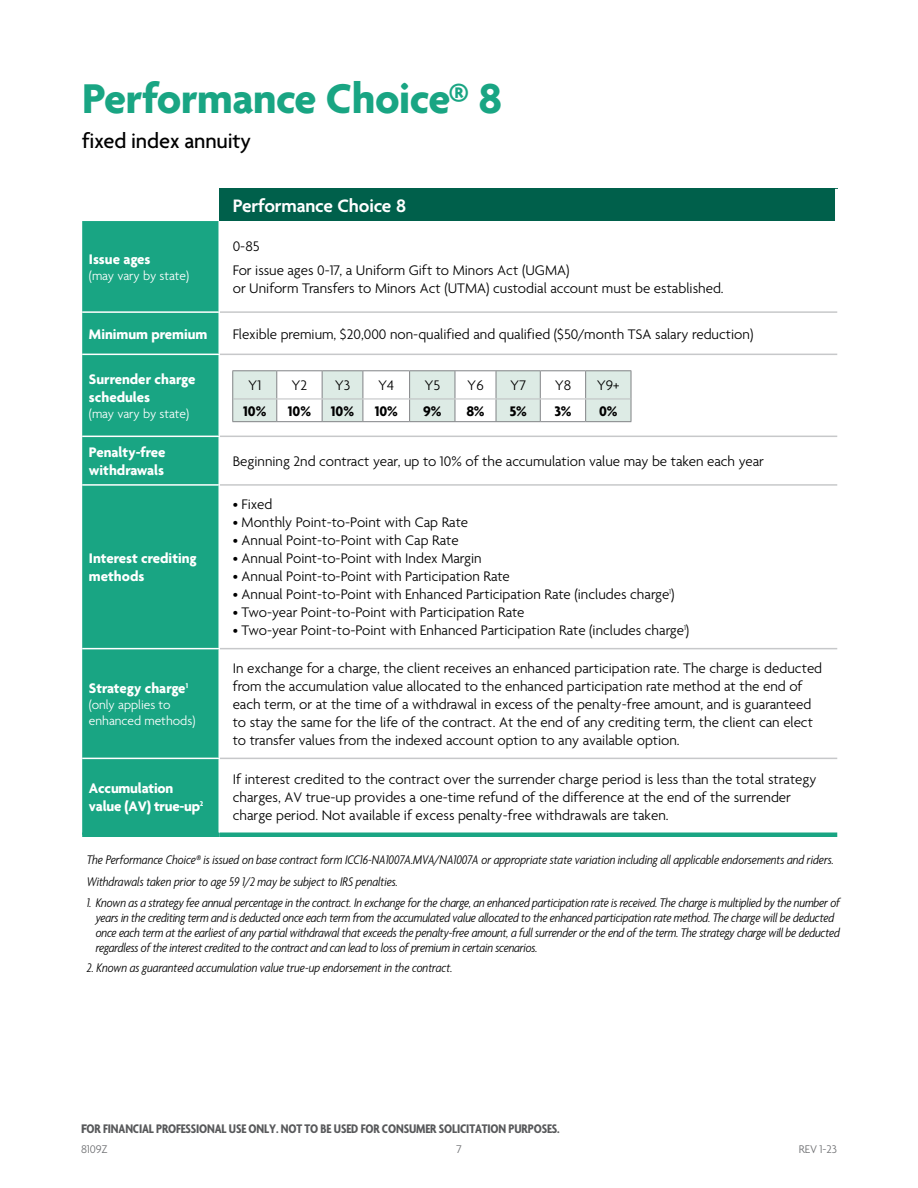
<style>
.page{position:relative;width:918px;height:1188px;background:#fff}
.page>*{position:absolute;margin:0;border:0;box-sizing:border-box;transform-origin:0 0}
.t1{font:700 45px "Agenda";letter-spacing:-.01em;color:#19a583}
.t2{font:500 22.5px "Agenda";letter-spacing:-.01em;color:#000}
.t3{font:600 19.5px "Agenda";letter-spacing:-.01em;color:#fff}
.t4{font:300 15px/18px "Agenda";color:#000}
.t5{font:700 15px/18px "Agenda";color:#fff}
.t6{font:700 15px "Agenda";color:#000}
.t7{font:italic 300 condensed 13.5px/15px "Agenda";letter-spacing:-.01em;color:#000}
.t8{font:700 condensed 13.5px "Agenda";letter-spacing:-.01em;color:#58595b}
.t9{font:300 13.5px/16.2px "Agenda";color:#fff}
.t10{font:300 12px "Agenda";letter-spacing:-.01em;color:#6d6e71}
.s1{font-stretch:normal}
</style>
<div class="page">
<div style="left:219px;top:189px;width:618px;height:32px;background:#00604b"></div>
<div style="left:82px;top:221px;width:136px;height:611px;background:#19a583"></div>
<svg style="left:220px;top:353px;width:617px;height:405px"></svg>
<hr style="left:82px;top:311px;width:138px;height:2px;background:#fff">
<hr style="left:82px;top:354px;width:138px;height:1px;background:#fff">
<hr style="left:82px;top:436px;width:138px;height:1px;background:#fff">
<hr style="left:82px;top:484px;width:138px;height:2px;background:#fff">
<hr style="left:82px;top:648px;width:138px;height:1px;background:#fff">
<hr style="left:82px;top:758px;width:138px;height:1px;background:#fff">
<div style="left:82px;top:832px;width:137px;height:5px;background:#19a583"></div>
<div style="left:219px;top:832px;width:618px;height:5px;background:#19a583"></div>
<div style="left:835px;top:189px;width:5px;height:32px;background:#fff"></div>
<hr style="left:220px;top:311px;width:617px;height:2px;background:#c7c8ca">
<hr style="left:220px;top:354px;width:617px;height:1px;background:#c7c8ca">
<hr style="left:220px;top:436px;width:617px;height:1px;background:#c7c8ca">
<hr style="left:220px;top:484px;width:617px;height:2px;background:#c7c8ca">
<hr style="left:220px;top:648px;width:617px;height:1px;background:#c7c8ca">
<hr style="left:220px;top:758px;width:617px;height:1px;background:#c7c8ca">
<hr style="left:232px;top:370px;width:45px;height:1px;background:#808285">
<hr style="left:277px;top:370px;width:45px;height:1px;background:#808285">
<hr style="left:322px;top:370px;width:41px;height:1px;background:#808285">
<hr style="left:363px;top:370px;width:47px;height:1px;background:#808285">
<hr style="left:410px;top:370px;width:45px;height:1px;background:#808285">
<hr style="left:455px;top:370px;width:41px;height:1px;background:#808285">
<hr style="left:496px;top:370px;width:44px;height:1px;background:#808285">
<hr style="left:540px;top:370px;width:46px;height:1px;background:#808285">
<hr style="left:586px;top:370px;width:45px;height:1px;background:#808285">
<svg style="left:232px;top:371px;width:400px;height:51px"></svg>
<hr style="left:232px;top:421px;width:45px;height:1px;background:#808285">
<hr style="left:277px;top:421px;width:45px;height:1px;background:#808285">
<hr style="left:322px;top:421px;width:41px;height:1px;background:#808285">
<hr style="left:363px;top:421px;width:47px;height:1px;background:#808285">
<hr style="left:410px;top:421px;width:45px;height:1px;background:#808285">
<hr style="left:455px;top:421px;width:41px;height:1px;background:#808285">
<hr style="left:496px;top:421px;width:44px;height:1px;background:#808285">
<hr style="left:540px;top:421px;width:46px;height:1px;background:#808285">
<hr style="left:586px;top:421px;width:45px;height:1px;background:#808285">
<hr style="left:233px;top:399px;width:44px;height:1px;background:#bcbec0">
<hr style="left:277px;top:399px;width:45px;height:1px;background:#bcbec0">
<hr style="left:322px;top:399px;width:41px;height:1px;background:#bcbec0">
<hr style="left:363px;top:399px;width:47px;height:1px;background:#bcbec0">
<hr style="left:410px;top:399px;width:45px;height:1px;background:#bcbec0">
<hr style="left:455px;top:399px;width:41px;height:1px;background:#bcbec0">
<hr style="left:496px;top:399px;width:44px;height:1px;background:#bcbec0">
<hr style="left:540px;top:399px;width:46px;height:1px;background:#bcbec0">
<hr style="left:586px;top:399px;width:45px;height:1px;background:#bcbec0">
<h1 class="t1" style="left:82px;top:74px;width:422px">Performance Choice® 8</h1>
<h2 class="t2" style="left:82px;top:129px;width:170px">fixed index annuity</h2>
<p class="t5" style="left:89px;top:251px;width:63px">Issue ages</p>
<p class="t9" style="left:89px;top:268px;width:102px">(may vary by state)</p>
<h3 class="t3" style="left:233px;top:195px;width:175px">Performance Choice 8</h3>
<p class="t4" style="left:233px;top:234px;width:338px;line-height:24.8px">0-85<br>For issue ages 0-17, a Uniform Gift to Minors Act (UGMA)</p>
<p class="t4" style="left:233px;top:280px;width:493px">or Uniform Transfers to Minors Act (UTMA) custodial account must be established.</p>
<p class="t5" style="left:89px;top:326px;width:120px">Minimum premium</p>
<p class="t4" style="left:233px;top:326px;width:522px">Flexible premium, $20,000 non-qualified and qualified ($50/month TSA salary reduction)</p>
<p class="t5" style="left:89px;top:371px;width:108px">Surrender charge schedules</p>
<p class="t9" style="left:89px;top:406px;width:102px">(may vary by state)</p>
<p class="t5" style="left:89px;top:444px;width:78px">Penalty-free withdrawals</p>
<p class="t4" style="left:233px;top:453px;width:533px">Beginning 2nd contract year, up to 10% of the accumulation value may be taken each year</p>
<p class="t4" style="left:248px;top:377px;width:14px">Y1</p>
<p class="t4" style="left:292px;top:377px;width:17px">Y2</p>
<p class="t4" style="left:335px;top:377px;width:17px">Y3</p>
<p class="t4" style="left:378px;top:377px;width:18px">Y4</p>
<p class="t4" style="left:424px;top:377px;width:17px">Y5</p>
<p class="t4" style="left:467px;top:377px;width:18px">Y6</p>
<p class="t4" style="left:510px;top:377px;width:17px">Y7</p>
<p class="t4" style="left:555px;top:377px;width:18px">Y8</p>
<p class="t4" style="left:597px;top:377px;width:24px">Y9+</p>
<p class="t6" style="left:243px;top:403px;width:25px">10%</p>
<p class="t6" style="left:288px;top:403px;width:25px">10%</p>
<p class="t6" style="left:331px;top:403px;width:25px">10%</p>
<p class="t6" style="left:375px;top:403px;width:25px">10%</p>
<p class="t6" style="left:423px;top:403px;width:20px">9%</p>
<p class="t6" style="left:466px;top:403px;width:20px">8%</p>
<p class="t6" style="left:510px;top:403px;width:19px">5%</p>
<p class="t6" style="left:554px;top:403px;width:19px">3%</p>
<p class="t6" style="left:599px;top:403px;width:20px">0%</p>
<p class="t5" style="left:89px;top:550px;width:109px">Interest crediting methods</p>
<p class="t5" style="left:89px;top:680px;width:101px">Strategy charge<sup>1</sup></p>
<p class="t9" style="left:89px;top:697px;width:108px">(only applies to enhanced methods)</p>
<p class="t4" style="left:233px;top:496px;width:41px">• Fixed</p>
<p class="t4" style="left:233px;top:514px;width:237px">• Monthly Point-to-Point with Cap Rate</p>
<p class="t4" style="left:233px;top:532px;width:227px">• Annual Point-to-Point with Cap Rate</p>
<p class="t4" style="left:233px;top:550px;width:250px">• Annual Point-to-Point with Index Margin</p>
<p class="t4" style="left:233px;top:568px;width:279px">• Annual Point-to-Point with Participation Rate</p>
<p class="t4" style="left:233px;top:586px;width:443px">• Annual Point-to-Point with Enhanced Participation Rate (includes charge<sup>1</sup>)</p>
<p class="t4" style="left:233px;top:604px;width:293px">• Two-year Point-to-Point with Participation Rate</p>
<p class="t4" style="left:233px;top:622px;width:458px">• Two-year Point-to-Point with Enhanced Participation Rate (includes charge<sup>1</sup>)</p>
<p class="t4" style="left:233px;top:660px;width:591px">In exchange for a charge, the client receives an enhanced participation rate. The charge is deducted from the accumulation value allocated to the enhanced participation rate method at the end of each term, or at the time of a withdrawal in excess of the penalty-free amount, and is guaranteed to stay the same for the life of the contract. At the end of any crediting term, the client can elect to transfer values from the indexed account option to any available option.</p>
<p class="t5" style="left:89px;top:780px;width:116px">Accumulation value (AV) true-up<sup>2</sup></p>
<p class="t4" style="left:233px;top:771px;width:585px">If interest credited to the contract over the surrender charge period is less than the total strategy charges, AV true-up provides a one-time refund of the difference at the end of the surrender charge period. Not available if excess penalty-free withdrawals are taken.</p>
<p class="t7" style="left:87px;top:848px;width:749px;line-height:21.8px">The Performance Choice® is issued on base contract form ICC16-NA1007A.MVA/NA1007A or appropriate state variation including all applicable endorsements and riders.<br>Withdrawals taken prior to age 59 1/2 may be subject to IRS penalties.</p>
<p class="t7" style="left:96px;top:895px;width:746px;text-indent:-9px">1. Known as a strategy fee annual percentage in the contract. In exchange for the charge, an enhanced participation rate is received. The charge is multiplied by the number of years in the crediting term and is deducted once each term from the accumulated value allocated to the enhanced participation rate method. The charge will be deducted once each term at the earliest of any partial withdrawal that exceeds the penalty-free amount, a full surrender or the end of the term. The strategy charge will be deducted regardless of the interest credited to the contract and can lead to loss of premium in certain scenarios.</p>
<p class="t7" style="left:87px;top:959px;width:367px">2. Known as guaranteed accumulation value true-up endorsement in the contract.</p>
<p class="t8" style="left:81px;top:1122px;width:480px"><span class="s1">F</span>OR FINANCIAL PROFESSIONAL USE ONLY. NOT TO BE USED FOR CONSUMER SOLICITATION PURPOSES.</p>
<p class="t10" style="left:81px;top:1143px;width:28px">8109Z</p>
<p class="t10" style="left:456px;top:1143px;width:7px">7</p>
<p class="t10" style="left:799px;top:1143px;width:40px">REV 1-23</p>
</div>
